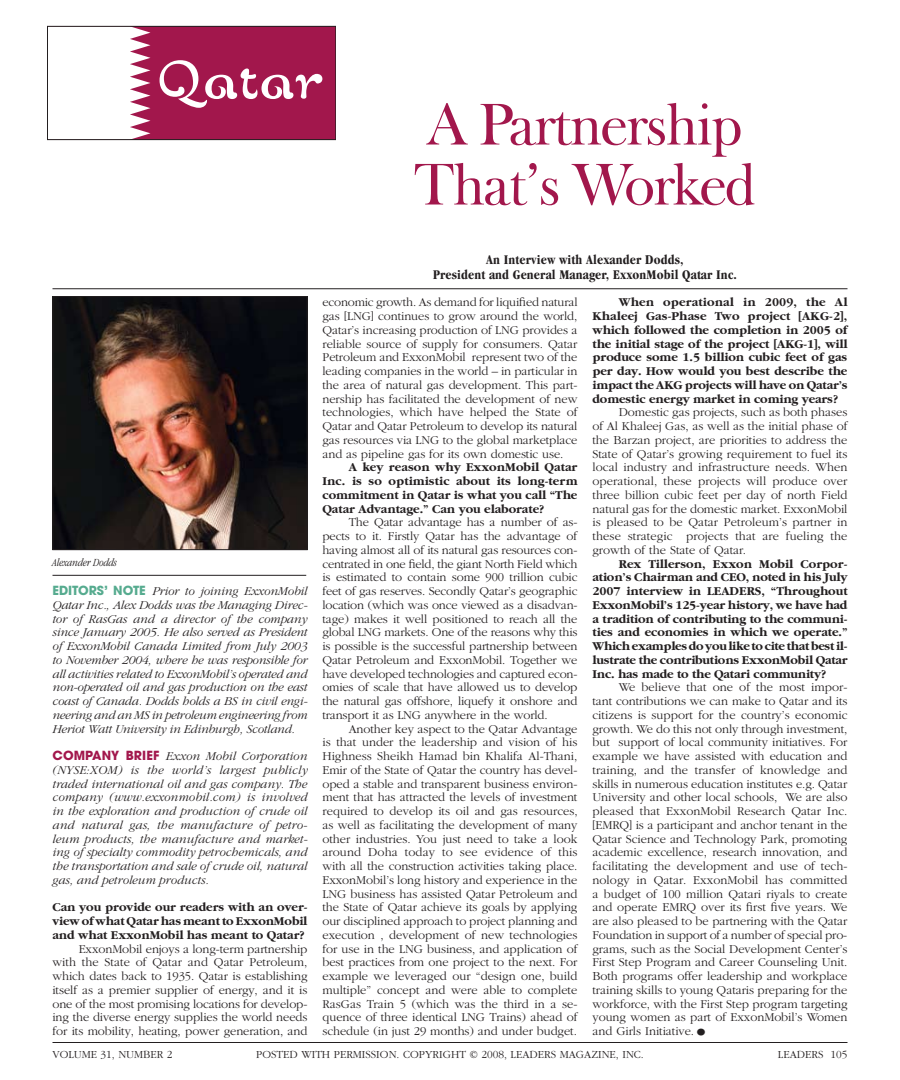
<style>
.page{position:relative;width:900px;height:1080px;background:#fff}
.page>*{position:absolute;margin:0;border:0;box-sizing:border-box;transform-origin:0 0}
.t1{font:60px/60px "Frys Baskerville BT";letter-spacing:-.04em;color:#a2174c}
.t2{font:700 condensed 13.75px/15px "Garamond";letter-spacing:.01em;color:#231f20;text-align:center}
.t3{font:300 12.5px/13.8px "Garamond";color:#231f20;text-align:justify}
.t4{font:700 12.5px/13.8px "Garamond";letter-spacing:-.005em;color:#231f20;text-align:justify}
.t5{font:italic 300 12.5px/13.8px "Garamond";color:#231f20;text-align:justify}
.t6{font:300 11.25px "Garamond";color:#231f20}
.t7{font:italic 300 condensed 11.25px "Garamond";color:#231f20}
.s1{font-family:"Avant Garde";font-weight:700;font-style:normal;color:#56ab8f}
.s2{font-family:"Avant Garde";font-weight:700;font-style:normal;color:#a2174c}
.s3{font-size:22.5px}
</style>
<div class="page">
<svg style="left:47px;top:26px;width:288px;height:114px"></svg>
<hr style="left:52px;top:1042px;width:796px;height:1px;background:#231f20">
<img style="left:54px;top:298px;width:252px;height:250px">
<div style="left:52px;top:296px;width:256px;height:254px;border:1px solid #231f20"></div>
<hr style="left:52px;top:575px;width:254px;height:1px;background:#231f20">
<hr style="left:52px;top:288px;width:796px;height:1px;background:#231f20">
<h1 class="t1" style="left:413px;top:93px;width:345px">A Partnership<br>That’s Worked</h1>
<p class="t7" style="left:53px;top:557px;width:66px">Alexander Dodds</p>
<p class="t5" style="left:52px;top:584px;width:257px"><span class="s1">EDITORS’ NOTE</span> Prior to joining ExxonMobil Qatar Inc., Alex Dodds was the Managing Direc&shy;tor of RasGas and a director of the company since January 2005. He also served as President of ExxonMobil Canada Limited from July 2003 to November 2004, where he was responsible for all activities related to ExxonMobil’s operated and non-operated oil and gas production on the east coast of Canada. Dodds holds a BS in civil engi&shy;neering and an MS in petroleum engineering from Heriot Watt University in Edinburgh, Scotland.</p>
<p class="t5" style="left:52px;top:749px;width:257px"><span class="s2">COMPANY BRIEF</span> Exxon Mobil Corporation (NYSE:XOM) is the world’s largest publicly traded international oil and gas company. The company (www.exxonmobil.com) is involved in the exploration and production of crude oil and natural gas, the manufacture of petro&shy;leum products, the manufacture and market&shy;ing of specialty commodity petrochemicals, and the transportation and sale of crude oil, natural gas, and petroleum products.</p>
<p class="t4" style="left:52px;top:901px;width:257px">Can you provide our readers with an over&shy;view of what Qatar has meant to ExxonMobil and what ExxonMobil has meant to Qatar?</p>
<p class="t3" style="left:52px;top:942px;width:257px;text-indent:26px">ExxonMobil enjoys a long-term partnership with the State of Qatar and Qatar Petroleum, which dates back to 1935. Qatar is establishing itself as a premier supplier of energy, and it is one of the most promising locations for develop&shy;ing the diverse energy supplies the world needs for its mobility, heating, power generation, and</p>
<p class="t2" style="left:433px;top:252px;width:305px">An Interview with Alexander Dodds,<br>President and General Manager, ExxonMobil Qatar Inc.</p>
<p class="t3" style="left:322px;top:296px;width:257px">economic growth. As demand for liquified natural gas [LNG</p>
<p class="t3" style="left:322px;top:309px;width:256px;text-indent:48px">] continues to grow around the world,<br>Qatar’s increasing production of LNG</p>
<p class="t3" style="left:322px;top:323px;width:257px;text-indent:200px">provides a reliable source of supply for consumers. Qatar Petroleum and ExxonMobil represent two of the leading companies in the world – in particular in the area of natural gas development. This part&shy;nership has facilitated the development of new technologies, which have helped the State of Qatar and Qatar Petroleum to develop its natural gas resources via LNG</p>
<p class="t3" style="left:322px;top:433px;width:257px;text-indent:120px">to the global marketplace and as pipeline gas for its own domestic use.</p>
<p class="t4" style="left:322px;top:461px;width:257px;text-indent:26px">A key reason why ExxonMobil Qatar Inc. is so optimistic about its long-term commitment in Qatar is what you call “The Qatar Advantage.” Can you elaborate?</p>
<p class="t3" style="left:322px;top:516px;width:257px;text-indent:26px">The Qatar advantage has a number of as&shy;pects to it. Firstly Qatar has the advantage of having almost all of its natural gas resources con&shy;centrated in one field, the giant North Field which is estimated to contain some 900 trillion cubic feet of gas reserves. Secondly Qatar’s geographic location (which was once viewed as a disadvan&shy;tage) makes it well positioned to reach all the global LNG</p>
<p class="t3" style="left:322px;top:626px;width:257px;text-indent:62px">markets. One of the reasons why this is possible is the successful partnership between Qatar Petroleum and ExxonMobil. Together we have developed technologies and captured econ&shy;omies of scale that have allowed us to develop the natural gas offshore, liquefy it onshore and transport it as LNG</p>
<p class="t3" style="left:425px;top:708px;width:124px">anywhere in the world.</p>
<p class="t3" style="left:349px;top:722px;width:230px">Another key aspect to the Qatar Advantage</p>
<p class="t3" style="left:322px;top:736px;width:257px">is that under the leadership and vision of his</p>
<p class="t3" style="left:322px;top:749px;width:256px">Highness Sheikh Hamad bin Khalifa Al-Thani,</p>
<p class="t3" style="left:322px;top:763px;width:256px">Emir of the State of Qatar the country has devel-</p>
<p class="t3" style="left:322px;top:777px;width:256px">oped a stable and transparent business environ-</p>
<p class="t3" style="left:322px;top:791px;width:256px">ment that has attracted the levels of investment</p>
<p class="t3" style="left:322px;top:804px;width:257px">required to develop its oil and gas resources,</p>
<p class="t3" style="left:322px;top:818px;width:257px">as well as facilitating the development of many</p>
<p class="t3" style="left:322px;top:832px;width:256px">other industries. You just need to take a look</p>
<p class="t3" style="left:322px;top:846px;width:257px">around Doha today to see evidence of this</p>
<p class="t3" style="left:322px;top:859px;width:257px">with all the construction activities taking place.</p>
<p class="t3" style="left:322px;top:873px;width:257px">ExxonMobil’s long history and experience in the</p>
<p class="t3" style="left:322px;top:887px;width:9px">LNG</p>
<p class="t3" style="left:322px;top:887px;width:256px;text-indent:28px">business has assisted Qatar Petroleum and the State of Qatar achieve its goals by applying our disciplined approach to project planning and execution , development of new technologies for use in the LNG</p>
<p class="t3" style="left:322px;top:942px;width:257px;text-indent:105px">business, and application of best practices from one project to the next. For example we leveraged our “design one, build multiple” concept and were able to complete RasGas Train 5 (which was the third in a se&shy;quence of three identical LNG</p>
<p class="t3" style="left:322px;top:1011px;width:256px;text-align:right">Trains) ahead of<br>schedule (in just 29 months) and under budget.</p>
<p class="t4" style="left:592px;top:296px;width:257px;text-indent:26px">When operational in 2009, the Al Khaleej Gas-Phase Two project [AKG-2], which followed the completion in 2005 of the initial stage of the project [AKG-1], will produce some 1.5 billion cubic feet of gas per day. How would you best describe the impact the AKG projects will have on Qatar’s domestic energy market in coming years?</p>
<p class="t3" style="left:592px;top:406px;width:257px;text-indent:26px">Domestic gas projects, such as both phases of Al Khaleej Gas, as well as the initial phase of the Barzan project, are priorities to address the State of Qatar’s growing requirement to fuel its local industry and infrastructure needs. When operational, these projects will produce over three billion cubic feet per day of north Field natural gas for the domestic market. ExxonMobil is pleased to be Qatar Petroleum’s partner in these strategic projects that are fueling the growth of the State of Qatar.</p>
<p class="t4" style="left:592px;top:557px;width:257px;text-indent:26px">Rex Tillerson, Exxon Mobil Corpor&shy;ation’s Chairman and CEO, noted in his July 2007 interview in LEADERS, “Throughout ExxonMobil’s 125-year history, we have had a tradition of contributing to the communi&shy;ties and economies in which we operate.” Which examples do you like to cite that best il&shy;lustrate the contributions ExxonMobil Qatar Inc. has made to the Qatari community?</p>
<p class="t3" style="left:592px;top:681px;width:257px;text-indent:26px">We believe that one of the most impor&shy;tant contributions we can make to Qatar and its citizens is support for the country’s economic growth. We do this not only through investment, but support of local community initiatives. For example we have assisted with education and training, and the transfer of knowledge and skills in numerous education institutes e.g. Qatar University and other local schools, We are also pleased that ExxonMobil Research Qatar Inc. [EMR</p>
<p class="t3" style="left:592px;top:818px;width:257px;text-indent:27px">Q] is a participant and anchor tenant in the Qatar Science and Technology Park, promoting academic excellence, research innovation, and facilitating the development and use of tech&shy;nology in Qatar. ExxonMobil has committed a budget of 100 million Qatari riyals to create and operate EMR</p>
<p class="t3" style="left:592px;top:901px;width:257px;text-indent:94px">Q over its first five years. We are also pleased to be partnering with the Qatar Foundation in support of a number of special pro&shy;grams, such as the Social Development Center’s First Step Program and Career Counseling Unit.<br>Both programs offer leadership and workplace training skills to young Qataris preparing for the workforce, with the First Step program targeting young women as part of ExxonMobil’s Women and Girls Initiative.<span class="s3">•</span></p>
<p class="t6" style="left:52px;top:1048px;width:121px">volume 31, number 2</p>
<p class="t6" style="left:256px;top:1048px;width:389px">posted with permission. copyright © 2008, leaders magazine, inc.</p>
<p class="t6" style="left:778px;top:1048px;width:71px">Leaders 105</p>
</div>
